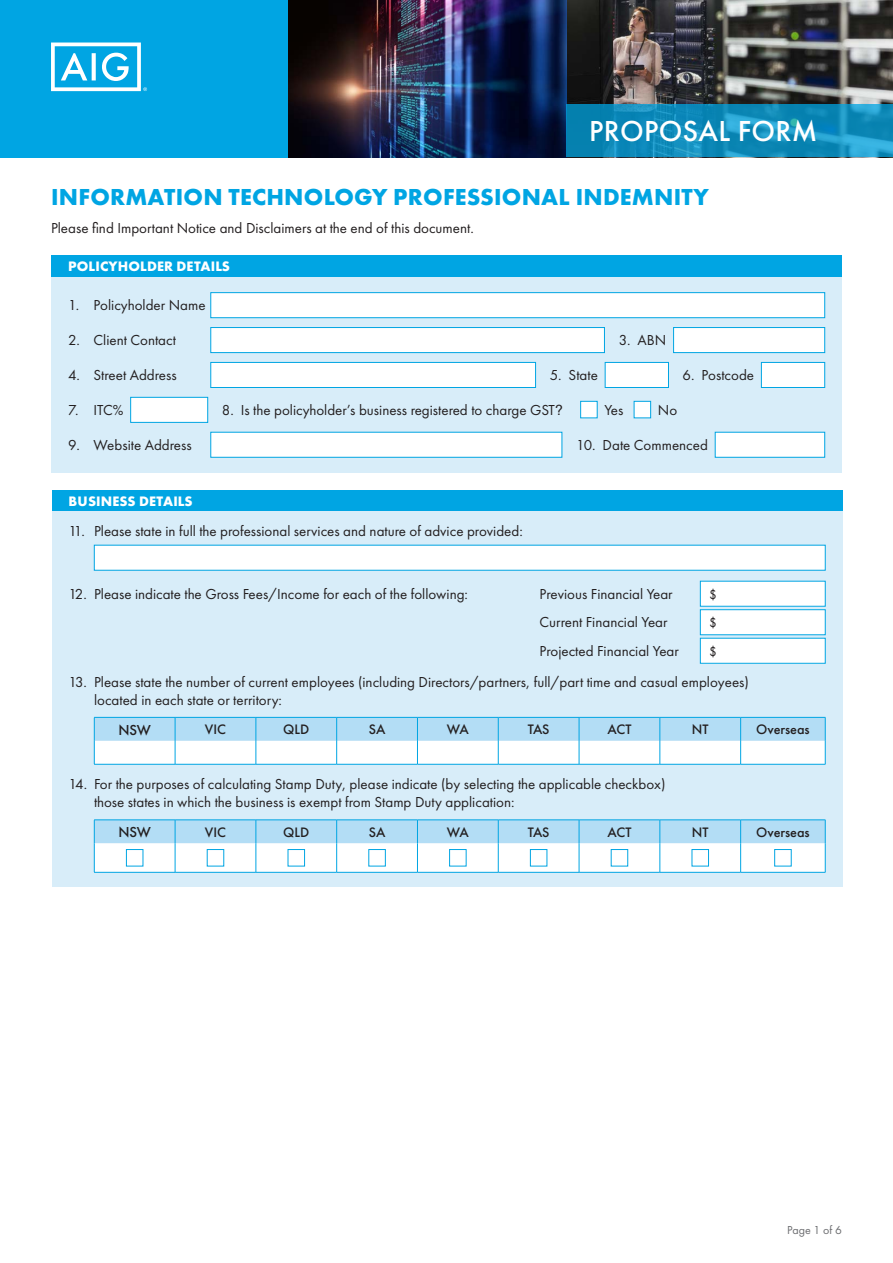
<style>
.page{position:relative;width:893px;height:1263px;background:#fff}
.page>*{position:absolute;margin:0;border:0;box-sizing:border-box;transform-origin:0 0}
.t1{font:500 30px "Futura PT";letter-spacing:.01em;color:#fff}
.t2{font:700 24px "Futura PT";letter-spacing:.01em;color:#00a5e3}
.Form_Questions_bodyc{font:15px/18px "Futura PT";color:#231f20}
.Form_Questions_bodyc-2{font:500 15px "Futura PT";letter-spacing:-.01em;color:#231f20}
.Form_Questions_bodyc-3{font:500 14.25px "Futura PT";color:#231f20}
._9_5_Bold_All_Caps{font:700 14.25px "Futura PT";letter-spacing:.01em;color:#fff}
.t3{font:13.5px "Futura PT";color:#231f20}
.t4{font:12px "Futura PT";color:#6c6d70}
.s1{font-family:"Helvetica";font-size:14.25px}
</style>
<div class="page">
<img style="left:287px;top:0;width:606px;height:157px">
<div style="left:0;top:0;width:287px;height:157px;background:#00a5e3"></div>
<svg style="left:51px;top:43px;width:96px;height:48px"></svg>
<svg style="left:567px;top:104px;width:326px;height:53px;background:#108cbb"></svg>
<div style="left:52px;top:490px;width:790px;height:21px;background:#00a5e3"></div>
<div style="left:52px;top:511px;width:790px;height:376px;background:#d8edf9"></div>
<div style="left:94px;top:545px;width:731px;height:25px;background:#fff"></div>
<div style="left:700px;top:581px;width:125px;height:25px;background:#fff"></div>
<div style="left:700px;top:610px;width:125px;height:25px;background:#fff"></div>
<div style="left:700px;top:609px;width:125px;height:26px;border:1px solid #00a5e3"></div>
<div style="left:700px;top:638px;width:125px;height:25px;background:#fff"></div>
<hr style="left:94px;top:764px;width:81px;height:1px;background:#00a5e3">
<hr style="left:175px;top:764px;width:81px;height:1px;background:#00a5e3">
<hr style="left:256px;top:764px;width:81px;height:1px;background:#00a5e3">
<hr style="left:337px;top:764px;width:80px;height:1px;background:#00a5e3">
<hr style="left:417px;top:764px;width:81px;height:1px;background:#00a5e3">
<hr style="left:498px;top:764px;width:81px;height:1px;background:#00a5e3">
<hr style="left:579px;top:764px;width:81px;height:1px;background:#00a5e3">
<hr style="left:660px;top:764px;width:81px;height:1px;background:#00a5e3">
<hr style="left:741px;top:764px;width:84px;height:1px;background:#00a5e3">
<svg style="left:94px;top:717px;width:732px;height:47px;background:#d1ebf9"></svg>
<hr style="left:94px;top:872px;width:81px;height:1px;background:#00a5e3">
<hr style="left:175px;top:872px;width:81px;height:1px;background:#00a5e3">
<hr style="left:256px;top:872px;width:81px;height:1px;background:#00a5e3">
<hr style="left:337px;top:872px;width:80px;height:1px;background:#00a5e3">
<hr style="left:417px;top:872px;width:81px;height:1px;background:#00a5e3">
<hr style="left:498px;top:872px;width:81px;height:1px;background:#00a5e3">
<hr style="left:579px;top:872px;width:81px;height:1px;background:#00a5e3">
<hr style="left:660px;top:872px;width:81px;height:1px;background:#00a5e3">
<hr style="left:741px;top:872px;width:84px;height:1px;background:#00a5e3">
<svg style="left:94px;top:820px;width:732px;height:52px;background:#d3ecf9"></svg>
<div style="left:126px;top:849px;width:17px;height:17px;background:#fff"></div>
<div style="left:126px;top:849px;width:17px;height:17px;border:1px solid #00a5e3"></div>
<div style="left:207px;top:849px;width:17px;height:17px;background:#fff"></div>
<div style="left:207px;top:849px;width:17px;height:17px;border:1px solid #00a5e3"></div>
<div style="left:288px;top:849px;width:17px;height:17px;background:#fff"></div>
<div style="left:288px;top:849px;width:17px;height:17px;border:1px solid #00a5e3"></div>
<div style="left:369px;top:849px;width:16px;height:17px;background:#fff"></div>
<div style="left:369px;top:849px;width:17px;height:17px;border:1px solid #00a5e3"></div>
<div style="left:450px;top:849px;width:16px;height:17px;background:#fff"></div>
<div style="left:449px;top:849px;width:17px;height:17px;border:1px solid #00a5e3"></div>
<div style="left:530px;top:849px;width:17px;height:17px;background:#fff"></div>
<div style="left:530px;top:849px;width:17px;height:17px;border:1px solid #00a5e3"></div>
<div style="left:611px;top:849px;width:17px;height:17px;background:#fff"></div>
<div style="left:611px;top:849px;width:17px;height:17px;border:1px solid #00a5e3"></div>
<div style="left:692px;top:849px;width:16px;height:17px;background:#fff"></div>
<div style="left:692px;top:849px;width:17px;height:17px;border:1px solid #00a5e3"></div>
<div style="left:775px;top:849px;width:16px;height:17px;background:#fff"></div>
<div style="left:774px;top:849px;width:17px;height:17px;border:1px solid #00a5e3"></div>
<div style="left:51px;top:276px;width:791px;height:197px;background:#d8edf9"></div>
<div style="left:211px;top:292px;width:614px;height:26px;background:#fff;border:1px solid #00a5e3"></div>
<div style="left:211px;top:327px;width:394px;height:26px;background:#fff;border:1px solid #00a5e3"></div>
<div style="left:673px;top:327px;width:152px;height:26px;background:#fff;border:1px solid #00a5e3"></div>
<div style="left:211px;top:362px;width:325px;height:26px;background:#fff;border:1px solid #00a5e3"></div>
<div style="left:605px;top:362px;width:64px;height:26px;background:#fff;border:1px solid #00a5e3"></div>
<div style="left:761px;top:362px;width:64px;height:26px;background:#fff;border:1px solid #00a5e3"></div>
<div style="left:130px;top:397px;width:78px;height:26px;background:#fff;border:1px solid #00a5e3"></div>
<div style="left:581px;top:401px;width:16px;height:17px;background:#fff"></div>
<div style="left:580px;top:401px;width:17px;height:17px;border:1px solid #00a5e3"></div>
<div style="left:634px;top:401px;width:17px;height:17px;background:#fff;border:1px solid #00a5e3"></div>
<div style="left:211px;top:432px;width:351px;height:25px;background:#fff"></div>
<div style="left:715px;top:432px;width:110px;height:25px;background:#fff"></div>
<div style="left:51px;top:255px;width:791px;height:21px;background:#00a5e3"></div>
<p class="t1" style="left:589px;top:113px;width:230px">PROPOSAL FORM</p>
<p class="t2" style="left:51px;top:182px;width:659px">INFORMATION TECHNOLOGY PROFESSIONAL INDEMNITY</p>
<p class="Form_Questions_bodyc" style="left:51px;top:218px;width:424px">Please find Important Notice and Disclaimers at the end of this document.</p>
<p class="_9_5_Bold_All_Caps" style="left:68px;top:257px;width:163px">POLICYHOLDER DETAILS</p>
<p class="Form_Questions_bodyc" style="left:68px;top:296px;width:139px">1. Policyholder Name</p>
<p class="Form_Questions_bodyc" style="left:68px;top:331px;width:109px">2. Client Contact</p>
<p class="Form_Questions_bodyc" style="left:619px;top:331px;width:49px">3. ABN</p>
<p class="Form_Questions_bodyc" style="left:68px;top:366px;width:110px">4. Street Address</p>
<p class="Form_Questions_bodyc" style="left:550px;top:366px;width:50px">5. State</p>
<p class="Form_Questions_bodyc" style="left:683px;top:366px;width:73px">6. Postcode</p>
<p class="Form_Questions_bodyc" style="left:68px;top:401px;width:57px">7. ITC%</p>
<p class="Form_Questions_bodyc" style="left:222px;top:401px;width:342px">8. Is the policyholder’s business registered to charge GST<span class="s1">?</span></p>
<p class="Form_Questions_bodyc" style="left:604px;top:401px;width:20px">Yes</p>
<p class="Form_Questions_bodyc" style="left:658px;top:401px;width:21px">No</p>
<p class="Form_Questions_bodyc" style="left:68px;top:436px;width:125px">9. Website Address</p>
<p class="Form_Questions_bodyc" style="left:576px;top:436px;width:133px">10. Date Commenced</p>
<p class="_9_5_Bold_All_Caps" style="left:69px;top:492px;width:125px">BUSINESS DETAILS</p>
<p class="Form_Questions_bodyc" style="left:69px;top:521px;width:456px">11. Please state in full the professional services and nature of advice provided:</p>
<p class="Form_Questions_bodyc" style="left:69px;top:585px;width:401px">12. Please indicate the Gross Fees/Income for each of the following:</p>
<p class="Form_Questions_bodyc" style="left:540px;top:585px;width:135px">Previous Financial Year</p>
<p class="t3" style="left:709px;top:586px;width:9px">$</p>
<p class="Form_Questions_bodyc" style="left:540px;top:613px;width:129px">Current Financial Year</p>
<p class="t3" style="left:709px;top:615px;width:9px">$</p>
<p class="Form_Questions_bodyc" style="left:540px;top:642px;width:141px">Projected Financial Year</p>
<p class="t3" style="left:709px;top:643px;width:9px">$</p>
<p class="Form_Questions_bodyc" style="left:94px;top:673px;width:656px;text-indent:-26px">13. Please state the number of current employees (including Directors/partners, full/part time and casual employees) located in each state or territory:</p>
<p class="Form_Questions_bodyc-2" style="left:118px;top:721px;width:34px">NSW</p>
<p class="Form_Questions_bodyc-3" style="left:205px;top:721px;width:23px">VIC</p>
<p class="Form_Questions_bodyc-3" style="left:283px;top:721px;width:28px">QLD</p>
<p class="Form_Questions_bodyc-3" style="left:369px;top:721px;width:18px">SA</p>
<p class="Form_Questions_bodyc-3" style="left:447px;top:721px;width:24px">WA</p>
<p class="Form_Questions_bodyc-3" style="left:528px;top:721px;width:23px">TAS</p>
<p class="Form_Questions_bodyc-3" style="left:607px;top:721px;width:26px">ACT</p>
<p class="Form_Questions_bodyc-3" style="left:692px;top:721px;width:18px">NT</p>
<p class="Form_Questions_bodyc-3" style="left:756px;top:721px;width:55px">Overseas</p>
<p class="Form_Questions_bodyc" style="left:94px;top:775px;width:573px;text-indent:-26px">14. For the purposes of calculating Stamp Duty, please indicate (by selecting the applicable checkbox) those states in which the business is exempt from Stamp Duty application:</p>
<p class="Form_Questions_bodyc-2" style="left:118px;top:823px;width:34px">NSW</p>
<p class="Form_Questions_bodyc-3" style="left:205px;top:823px;width:23px">VIC</p>
<p class="Form_Questions_bodyc-3" style="left:283px;top:823px;width:28px">QLD</p>
<p class="Form_Questions_bodyc-3" style="left:369px;top:823px;width:18px">SA</p>
<p class="Form_Questions_bodyc-3" style="left:447px;top:823px;width:24px">WA</p>
<p class="Form_Questions_bodyc-3" style="left:528px;top:823px;width:23px">TAS</p>
<p class="Form_Questions_bodyc-3" style="left:607px;top:823px;width:26px">ACT</p>
<p class="Form_Questions_bodyc-3" style="left:692px;top:823px;width:18px">NT</p>
<p class="Form_Questions_bodyc-3" style="left:756px;top:823px;width:55px">Overseas</p>
<p class="t4" style="left:787px;top:1223px;width:56px">Page 1 of 6</p>
</div>
